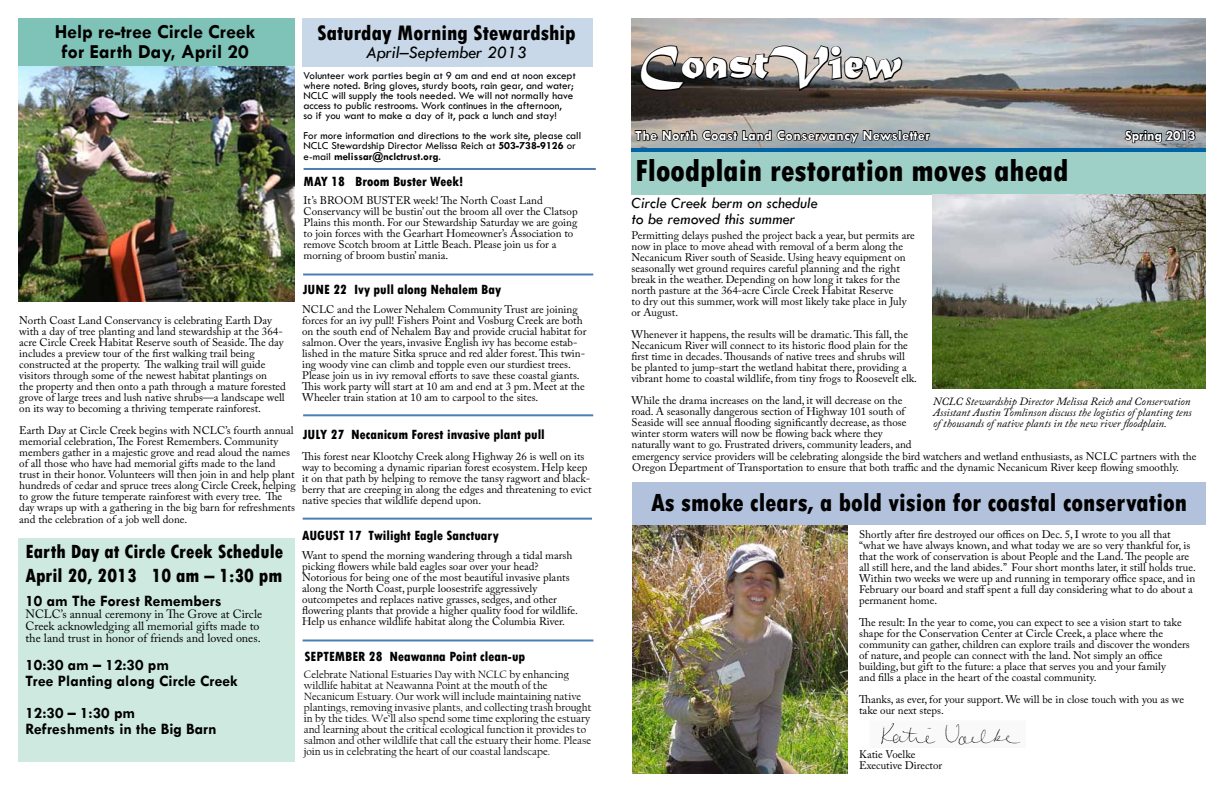
<style>
.page{position:relative;width:1224px;height:792px;background:#fff}
.page>*{position:absolute;margin:0;border:0;box-sizing:border-box;transform-origin:0 0}
.t1{font:48px "Matura MT Script Capitals";color:#fff}
.t2{font:800 condensed 32px "Tw Cen";color:#000}
.t3{font:800 condensed 26px "Tw Cen";color:#000}
.t4{font:800 condensed 22px "Tw Cen";color:#000}
.t5{font:800 condensed 20px/24px "Tw Cen";color:#000}
.t6{font:700 20px/20px "Tw Cen";color:#000;text-align:center}
.t7{font:italic 18px "Tw Cen";color:#000}
.t8{font:700 16px/16px "Tw Cen";color:#000}
.t9{font:italic 16px/16px "Tw Cen";color:#000}
.t10{font:800 condensed 14px "Tw Cen";color:#000}
.t11{font:700 14px "Tw Cen";letter-spacing:.04em;color:#fff}
.t12{font:700 14px "Tw Cen";color:#fff}
.t13{font:12px/12px "Adobe Caslon Pro";color:#000}
.t14{font:11px/11px "Adobe Caslon Pro";color:#000}
.t15{font:11px/11px "Californian FB";color:#000}
.t16{font:11px/10px "Tw Cen";color:#000}
.t17{font:italic 11px/11px "Adobe Caslon Pro";color:#000;text-align:justify}
.t18{font:700 11px "Tw Cen";color:#000}
.s1{font-style:normal}
.s2{font-weight:700}
.s3{font-weight:400}
</style>
<div class="page">
<div style="left:18px;top:539px;width:277px;height:223px;background:#cee9e0"></div>
<div style="left:632px;top:152px;width:574px;height:42px;background:#9ed0c8"></div>
<img style="left:632px;top:18px;width:574px;height:130px">
<svg style="left:639px;top:18px;width:264px;height:75px"></svg>
<svg style="left:634px;top:129px;width:297px;height:15px"></svg>
<svg style="left:1123px;top:129px;width:74px;height:15px"></svg>
<hr style="left:632px;top:148px;width:574px;height:4px;background:#0064a4">
<div style="left:302px;top:18px;width:291px;height:49px;background:#c8d8e8"></div>
<hr style="left:304px;top:168px;width:292px;height:2px;background:#4c7eb5">
<hr style="left:303px;top:274px;width:290px;height:2px;background:#4c7eb5">
<hr style="left:303px;top:640px;width:290px;height:2px;background:#4c7eb5">
<hr style="left:303px;top:518px;width:289px;height:2px;background:#4c7eb5">
<hr style="left:303px;top:414px;width:290px;height:2px;background:#4c7eb5">
<div style="left:18px;top:18px;width:276px;height:49px;background:#7fc2b7"></div>
<img style="left:18px;top:66px;width:276px;height:236px">
<div style="left:632px;top:483px;width:574px;height:42px;background:#b2c1dc"></div>
<img style="left:933px;top:195px;width:273px;height:193px">
<img style="left:632px;top:525px;width:216px;height:249px">
<img style="left:881px;top:723px;width:140px;height:22px">
<h3 class="t6" style="left:55px;top:21px;width:202px">Help re-tree Circle Creek for Earth Day, April 20</h3>
<h3 class="t4" style="left:317px;top:20px;width:260px">Saturday Morning Stewardship</h3>
<h3 class="t7" style="left:366px;top:41px;width:162px">April<span class="s1">–</span>September 2013</h3>
<p class="t16" style="left:304px;top:70px;width:274px">Volunteer work parties begin at 9 am and end at noon except where noted. Bring gloves, sturdy boots, rain gear, and water; NCLC will supply the tools needed. We will not normally have access to public restrooms. Work continues in the afternoon,<br>so if you want to make a day of it, pack a lunch and stay!</p>
<p class="t16" style="left:304px;top:130px;width:279px">For more information and directions to the work site, please call<br>NCLC Stewardship Director Melissa Reich at <span class="s2">503-738-9126</span> or</p>
<p class="t18" style="left:304px;top:150px;width:139px"><span class="s3">e-mail</span> melissar@nclctrust.org<span class="s3">.</span></p>
<p class="t14" style="left:304px;top:194px;width:276px">It’s BROOM BUSTER week! The North Coast Land Conservancy will be bustin’ out the broom all over the Clatsop Plains this month. For our Stewardship Saturday we are going to join forces with the Gearhart Homeowner’s Association to remove Scotch broom at Little Beach. Please join us for a morning of broom bustin’ mania.</p>
<p class="t10" style="left:304px;top:173px;width:161px">MAY 18 Broom Buster Week!</p>
<p class="t10" style="left:303px;top:281px;width:200px">JUNE 22 Ivy pull along Nehalem Bay</p>
<p class="t14" style="left:302px;top:304px;width:286px">NCLC and the Lower Nehalem Community Trust are joining forces for an ivy pull! Fishers Point and Vosburg Creek are both on the south end of Nehalem Bay and provide crucial habitat for salmon. Over the years, invasive English ivy has become estab&shy;lished in the mature Sitka spruce and red alder forest. This twin&shy;ing woody vine can climb and topple even our sturdiest trees.<br>Please join us in ivy removal efforts to save these coastal giants.<br>This work party will start at 10 am and end at 3 pm. Meet at the Wheeler train station at 10 am to carpool to the sites.</p>
<p class="t14" style="left:19px;top:315px;width:268px">North Coast Land Conservancy is celebrating Earth Day with a day of tree planting and land stewardship at the 364- acre Circle Creek Habitat Reserve south of Seaside. The day includes a preview tour of the first walking trail being constructed at the property. The walking trail will guide visitors through some of the newest habitat plantings on<br>the property and then onto a path through a mature forested grove of large trees and lush native shrubs—a landscape well on its way to becoming a thriving temperate rainforest.</p>
<p class="t14" style="left:19px;top:425px;width:278px">Earth Day at Circle Creek begins with NCLC’s fourth annual memorial celebration, The Forest Remembers. Community members gather in a majestic grove and read aloud the names of all those who have had memorial gifts made to the land trust in their honor. Volunteers will then join in and help plant hundreds of cedar and spruce trees along Circle Creek, helping to grow the future temperate rainforest with every tree. The day wraps up with a gathering in the big barn for refreshments</p>
<p class="t14" style="left:19px;top:514px;width:170px">and the celebration of a job well done.</p>
<h3 class="t5" style="left:25px;top:540px;width:259px">Earth Day at Circle Creek Schedule<br>April 20, 2013 10 am – 1:30 pm</h3>
<h3 class="t8" style="left:25px;top:593px;width:198px">10 am The Forest Remembers</h3>
<p class="t13" style="left:25px;top:608px;width:238px">NCLC’s annual ceremony in The Grove at Circle<br>Creek acknowledging all memorial gifts made to the land trust in honor of friends and loved ones.</p>
<h3 class="t8" style="left:25px;top:657px;width:214px">10:30 am – 12:30 pm<br>Tree Planting along Circle Creek</h3>
<h3 class="t8" style="left:25px;top:705px;width:193px">12:30 – 1:30 pm<br>Refreshments in the Big Barn</h3>
<p class="t10" style="left:303px;top:427px;width:244px">JULY 27 Necanicum Forest invasive plant pull</p>
<p class="t14" style="left:302px;top:451px;width:291px">This forest near Klootchy Creek along Highway 26 is well on its way to becoming a dynamic riparian forest ecosystem. Help keep it on that path by helping to remove the tansy ragwort and black&shy;berry that are creeping in along the edges and threatening to evict native species that wildlife depend upon.</p>
<p class="t10" style="left:302px;top:527px;width:198px">AUGUST 17 Twilight Eagle Sanctuary</p>
<p class="t14" style="left:302px;top:550px;width:277px">Want to spend the morning wandering through a tidal marsh picking flowers while bald eagles soar over your head?<br>Notorious for being one of the most beautiful invasive plants along the North Coast, purple loosestrife aggressively outcompetes and replaces native grasses, sedges, and other flowering plants that provide a higher quality food for wildlife.<br>Help us enhance wildlife habitat along the Columbia River.</p>
<p class="t10" style="left:304px;top:648px;width:222px">SEPTEMBER 28 Neawanna Point clean-up</p>
<p class="t15" style="left:304px;top:669px;width:289px">Celebrate National Estuaries Day with NCLC by enhancing wildlife habitat at Neawanna Point at the mouth of the Necanicum Estuary. Our work will include maintaining native plantings, removing invasive plants, and collecting trash brought in by the tides. We’ll also spend some time exploring the estuary and learning about the critical ecological function it provides to salmon and other wildlife that call the estuary their home. Please join us in celebrating the heart of our coastal landscape.</p>
<h1 class="t1" style="left:638px;top:34px;width:265px">CoastView</h1>
<p class="t11" style="left:635px;top:127px;width:296px">The North Coast Land Conservancy Newsletter</p>
<p class="t12" style="left:1125px;top:127px;width:72px">Spring 2013</p>
<h2 class="t2" style="left:635px;top:151px;width:435px">Floodplain restoration moves ahead</h2>
<h3 class="t9" style="left:632px;top:195px;width:188px">Circle Creek berm on schedule to be removed this summer</h3>
<p class="t14" style="left:632px;top:230px;width:285px">Permitting delays pushed the project back a year, but permits are now in place to move ahead with removal of a berm along the Necanicum River south of Seaside. Using heavy equipment on seasonally wet ground requires careful planning and the right break in the weather. Depending on how long it takes for the north pasture at the 364-acre Circle Creek Habitat Reserve<br>to dry out this summer, work will most likely take place in July or August.</p>
<p class="t14" style="left:632px;top:329px;width:287px">Whenever it happens, the results will be dramatic. This fall, the Necanicum River will connect to its historic flood plain for the first time in decades. Thousands of native trees and shrubs will be planted to jump-start the wetland habitat there, providing a vibrant home to coastal wildlife, from tiny frogs to Roosevelt elk.</p>
<p class="t14" style="left:632px;top:395px;width:282px">While the drama increases on the land, it will decrease on the road. A seasonally dangerous section of Highway 101 south of Seaside will see annual flooding significantly decrease, as those winter storm waters will now be flowing back where they naturally want to go. Frustrated drivers, community leaders, and</p>
<p class="t17" style="left:933px;top:395px;width:260px">NCLC Stewardship Director Melissa Reich and Conservation Assistant Austin Tomlinson discuss the logistics of planting tens of thousands of native plants in the new river floodplain.</p>
<p class="t14" style="left:632px;top:450px;width:566px">emergency service providers will be celebrating alongside the bird watchers and wetland enthusiasts, as NCLC partners with the<br>Oregon Department of Transportation to ensure that both traffic and the dynamic Necanicum River keep flowing smoothly.</p>
<h3 class="t3" style="left:651px;top:487px;width:537px">As smoke clears, a bold vision for coastal conservation</h3>
<p class="t14" style="left:859px;top:529px;width:338px">Shortly after fire destroyed our offices on Dec. 5, I wrote to you all that “what we have always known, and what today we are so very thankful for, is that the work of conservation is about People and the Land. The people are all still here, and the land abides.” Four short months later, it still holds true.<br>Within two weeks we were up and running in temporary office space, and in February our board and staff spent a full day considering what to do about a permanent home.</p>
<p class="t14" style="left:859px;top:617px;width:332px">The result: In the year to come, you can expect to see a vision start to take shape for the Conservation Center at Circle Creek, a place where the community can gather, children can explore trails and discover the wonders of nature, and people can connect with the land. Not simply an office building, but gift to the future: a place that serves you and your family<br>and fills a place in the heart of the coastal community.</p>
<p class="t14" style="left:859px;top:694px;width:326px">Thanks, as ever, for your support. We will be in close touch with you as we take our next steps.</p>
<p class="t14" style="left:859px;top:749px;width:85px">Katie Voelke<br>Executive Director</p>
</div>
